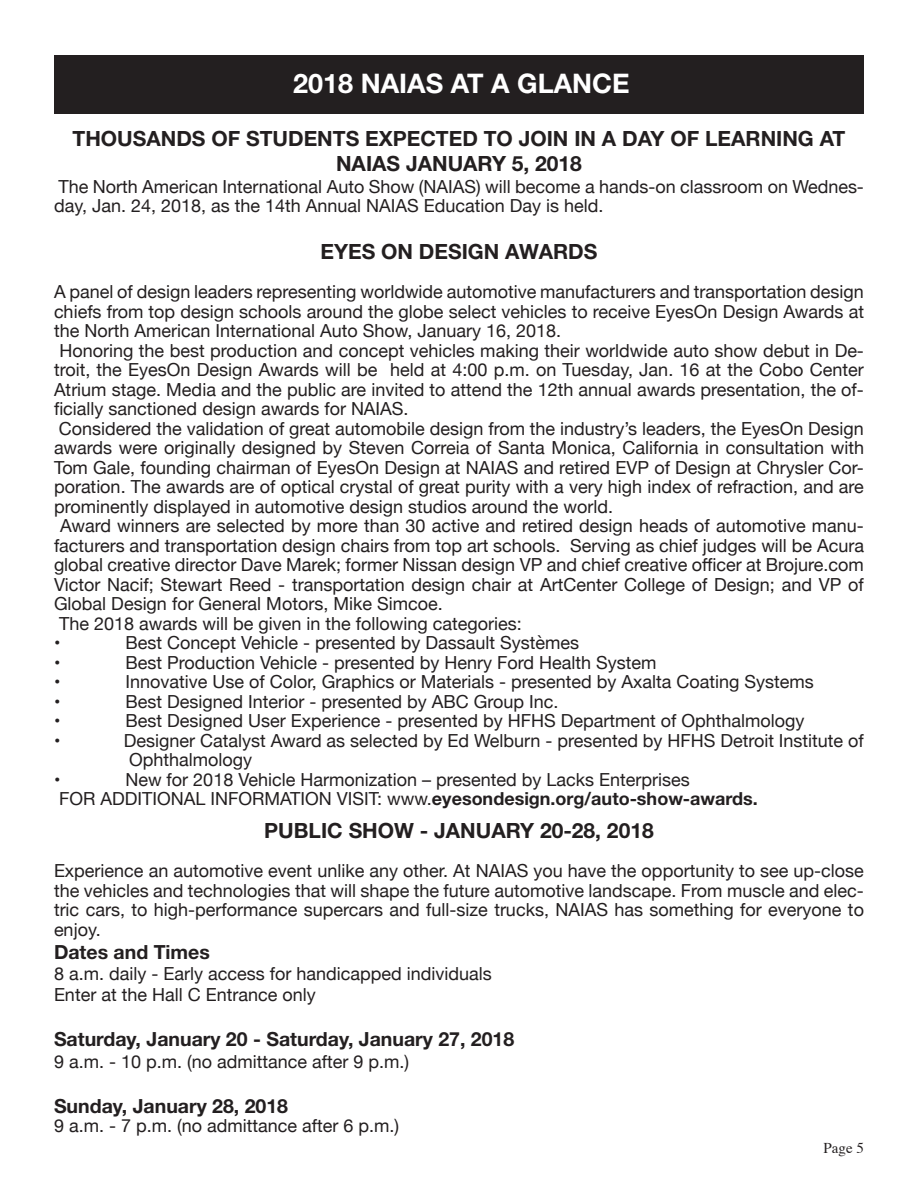
<style>
.page{position:relative;width:918px;height:1188px;background:#fff}
.page>*{position:absolute;margin:0;border:0;box-sizing:border-box;transform-origin:0 0}
.t1{font:700 27px "Helvetica Neue";color:#fff}
.t2{font:700 21px/25.2px "Helvetica Neue";color:#231f20;text-align:center}
.t3{font:700 19.5px "Helvetica Neue";color:#231f20}
.t4{font:18px/19.5px "Helvetica Neue";color:#231f20;text-align:justify}
.t5{font:15px "Times";color:#231f20}
.s1{font-weight:700}
</style>
<div class="page">
<div style="left:54px;top:55px;width:810px;height:59px;background:#231f20"></div>
<p class="t1" style="left:293px;top:66px;width:338px">2018 NAIAS AT A GLANCE</p>
<p class="t2" style="left:73px;top:125px;width:774px">THOUSANDS OF STUDENTS EXPECTED TO JOIN IN A DAY OF LEARNING AT<br>NAIAS JANUARY 5, 2018</p>
<p class="t4" style="left:54px;top:178px;width:812px">The North American International Auto Show (NAIAS) will become a hands-on classroom on Wednes&shy;day, Jan. 24, 2018, as the 14th Annual NAIAS Education Day is held.</p>
<p class="t2" style="left:321px;top:239px;width:278px">EYES ON DESIGN AWARDS</p>
<p class="t4" style="left:54px;top:283px;width:812px">A panel of design leaders representing worldwide automotive manufacturers and transportation design chiefs from top design schools around the globe select vehicles to receive EyesOn Design Awards at the North American International Auto Show, January 16, 2018.</p>
<p class="t4" style="left:54px;top:342px;width:812px;text-indent:5px">Honoring the best production and concept vehicles making their worldwide auto show debut in De&shy;troit, the EyesOn Design Awards will be held at 4:00 p.m. on Tuesday, Jan. 16 at the Cobo Center Atrium stage. Media and the public are invited to attend the 12th annual awards presentation, the of&shy;ficially sanctioned design awards for NAIAS.</p>
<p class="t4" style="left:54px;top:420px;width:812px">Considered the validation of great automobile design from the industry’s leaders, the EyesOn Design awards were originally designed by Steven Correia of Santa Monica, California in consultation with Tom Gale, founding chairman of EyesOn Design at NAIAS and retired EVP of Design at Chrysler Cor&shy;poration. The awards are of optical crystal of great purity with a very high index of refraction, and are prominently displayed in automotive design studios around the world.</p>
<p class="t4" style="left:54px;top:517px;width:812px;text-indent:6px">Award winners are selected by more than 30 active and retired design heads of automotive manu&shy;facturers and transportation design chairs from top art schools. Serving as chief judges will be Acura global creative director Dave Marek; former Nissan design VP and chief creative officer at Brojure.com Victor Nacif; Stewart Reed - transportation design chair at ArtCenter College of Design; and VP of Global Design for General Motors, Mike Simcoe.</p>
<p class="t4" style="left:59px;top:615px;width:464px">The 2018 awards will be given in the following categories:</p>
<p class="t4" style="left:54px;top:634px;width:8px">•</p>
<p class="t4" style="left:125px;top:634px;width:455px">Best Concept Vehicle - presented by Dassault Systèmes</p>
<p class="t4" style="left:54px;top:654px;width:8px">•</p>
<p class="t4" style="left:125px;top:654px;width:533px">Best Production Vehicle - presented by Henry Ford Health System</p>
<p class="t4" style="left:54px;top:673px;width:8px">•</p>
<p class="t4" style="left:125px;top:673px;width:690px">Innovative Use of Color, Graphics or Materials - presented by Axalta Coating Systems</p>
<p class="t4" style="left:54px;top:693px;width:8px">•</p>
<p class="t4" style="left:125px;top:693px;width:435px">Best Designed Interior - presented by ABC Group Inc.</p>
<p class="t4" style="left:54px;top:712px;width:8px">•</p>
<p class="t4" style="left:125px;top:712px;width:681px">Best Designed User Experience - presented by HFHS Department of Ophthalmology</p>
<p class="t4" style="left:54px;top:732px;width:8px">•</p>
<p class="t4" style="left:124px;top:732px;width:741px">Designer Catalyst Award as selected by Ed Welburn - presented by HFHS Detroit Institute of</p>
<p class="t4" style="left:129px;top:751px;width:125px">Ophthalmology</p>
<p class="t4" style="left:54px;top:771px;width:8px">•</p>
<p class="t4" style="left:125px;top:771px;width:566px">New for 2018 Vehicle Harmonization – presented by Lacks Enterprises</p>
<p class="t4" style="left:59px;top:790px;width:700px">FOR ADDITIONAL INFORMATION VISIT: www.<span class="s1">eyesondesign.org/auto-show-awards.</span></p>
<p class="t2" style="left:264px;top:818px;width:391px">PUBLIC SHOW - JANUARY 20-28, 2018</p>
<p class="t4" style="left:54px;top:862px;width:812px">Experience an automotive event unlike any other. At NAIAS you have the opportunity to see up-close the vehicles and technologies that will shape the future automotive landscape. From muscle and elec&shy;tric cars, to high-performance supercars and full-size trucks, NAIAS has something for everyone to enjoy.</p>
<p class="t3" style="left:54px;top:940px;width:157px">Dates and Times</p>
<p class="t4" style="left:54px;top:965px;width:439px">8 a.m. daily - Early access for handicapped individuals</p>
<p class="t4" style="left:54px;top:986px;width:263px">Enter at the Hall C Entrance only</p>
<p class="t3" style="left:54px;top:1027px;width:462px">Saturday, January 20 - Saturday, January 27, 2018</p>
<p class="t4" style="left:54px;top:1053px;width:357px">9 a.m. - 10 p.m. (no admittance after 9 p.m.)</p>
<p class="t3" style="left:54px;top:1094px;width:236px">Sunday, January 28, 2018</p>
<p class="t4" style="left:54px;top:1117px;width:347px">9 a.m. - 7 p.m. (no admittance after 6 p.m.)</p>
<p class="t5" style="left:824px;top:1134px;width:42px">Page 5</p>
</div>
